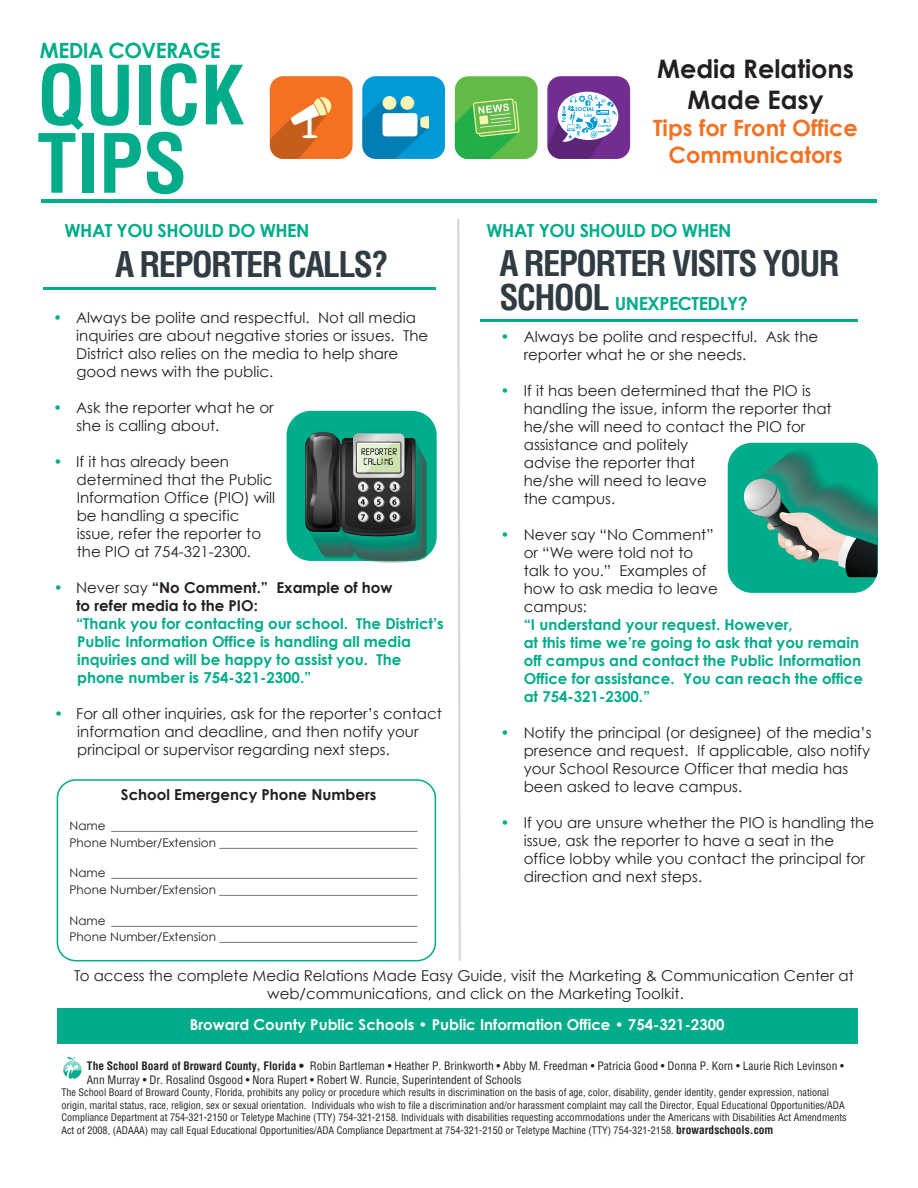
<style>
.page{position:relative;width:918px;height:1188px;background:#fff}
.page>*{position:absolute;margin:0;border:0;box-sizing:border-box;transform-origin:0 0}
.t1{font:700 condensed 79.5px/68.4px "Helvetica";color:#00ac89}
.t2{font:700 condensed 34.5px/34.5px "Helvetica";letter-spacing:-.05em;color:#303c42}
.t3{font:700 25.5px/30.6px "Century Gothic";color:#231f20;text-align:center}
.t4{font:700 22.5px/27px "Century Gothic";color:#f37121;text-align:center}
.t5{font:700 21px "Century Gothic";letter-spacing:-.025em;color:#00ac89}
.t6{font:700 18px "Century Gothic";letter-spacing:-.025em;color:#00ac89}
.t7{font:15px/18px "Century Gothic";color:#231f20}
.t8{font:700 15px/18px "Century Gothic";color:#00ac89}
.t9{font:700 15px/18px "Century Gothic";color:#231f20}
.t10{font:700 15px "Century Gothic";color:#fff}
.t11{font:12px/16.5px "Century Gothic";color:#231f20}
.t12{font:condensed 11.4px/13.6px "Helvetica";color:#231f20}
.t13{font:condensed 10.2px/12.1px "Helvetica";color:#231f20}
.t14{font:700 2.85px "Helvetica";color:#0099d8;scale:.96 1}
.s1{color:#00ac89}
.s2{font-weight:400;color:#00ac89}
.s3{font-weight:400}
.s4{font-weight:700}
.s5{font-weight:700;font-size:11.4px}
</style>
<div class="page">
<svg style="left:63px;top:1057px;width:19px;height:22px"></svg>
<div style="left:57px;top:1009px;width:801px;height:35px;background:#00ac89"></div>
<hr style="left:42px;top:199px;width:835px;height:4px;background:#00ac89">
<div style="left:362px;top:76px;width:83px;height:83px;background:#0099d8;border-radius:13px"></div>
<svg style="left:383px;top:96px;width:13px;height:14px"></svg>
<div style="left:400px;top:96px;width:14px;height:14px;background:#f9f5b5;border-radius:50%"></div>
<svg style="left:362px;top:98px;width:67px;height:61px"></svg>
<div style="left:270px;top:76px;width:83px;height:83px;background:#f37121;border-radius:13px"></div>
<svg style="left:270px;top:97px;width:61px;height:62px"></svg>
<div style="left:455px;top:76px;width:83px;height:83px;background:#62bb46;border-radius:13px"></div>
<svg style="left:455px;top:98px;width:65px;height:61px"></svg>
<div style="left:547px;top:76px;width:83px;height:83px;background:#712d91;border-radius:13px"></div>
<svg style="left:547px;top:91px;width:73px;height:68px"></svg>
<div style="left:728px;top:443px;width:150px;height:150px;background:#00ac89;border-radius:24px"></div>
<svg style="left:743px;top:447px;width:135px;height:131px"></svg>
<div style="left:57px;top:779px;width:379px;height:182px;border:2px solid #00ac89;border-radius:18px"></div>
<svg style="left:457px;top:219px;width:4px;height:742px"></svg>
<hr style="left:480px;top:319px;width:378px;height:2px;background:#00ac89">
<hr style="left:43px;top:288px;width:392px;height:2px;background:#00ac89">
<div style="left:287px;top:411px;width:150px;height:150px;background:#00ac89;border-radius:24px"></div>
<svg style="left:305px;top:432px;width:122px;height:131px"></svg>
<h3 class="t5" style="left:40px;top:37px;width:182px">MEDIA COVERAGE</h3>
<h1 class="t1" style="left:37px;top:61px;width:209px">QUICK<br>TIPS</h1>
<p class="t14" style="left:601px;top:110px;width:9px">Share</p>
<h3 class="t3" style="left:657px;top:53px;width:198px">Media Relations<br>Made Easy</h3>
<h3 class="t4" style="left:653px;top:114px;width:206px">Tips for Front Office<br>Communicators</h3>
<p class="t6" style="left:65px;top:219px;width:246px">WHAT YOU SHOULD DO WHEN</p>
<p class="t6" style="left:487px;top:219px;width:246px">WHAT YOU SHOULD DO WHEN</p>
<h2 class="t2" style="left:115px;top:247px;width:275px">A REPORTER CALLS?</h2>
<p class="t7" style="left:76px;top:309px;width:354px;text-indent:-23px"><span class="s1">•</span> Always be polite and respectful. Not all media inquiries are about negative stories or issues. The District also relies on the media to help share good news with the public.</p>
<p class="t7" style="left:77px;top:399px;width:199px;text-indent:-23px"><span class="s1">•</span> Ask the reporter what he or she is calling about.</p>
<p class="t7" style="left:77px;top:453px;width:200px;text-indent:-23px"><span class="s1">•</span> If it has already been determined that the Public<br>Information Office (PIO) will be handling a specific issue, refer the reporter to the PIO at 754-321-2300.</p>
<p class="t9" style="left:76px;top:579px;width:318px;text-indent:-22px"><span class="s2">•</span> <span class="s3">Never say</span> “No Comment.” Example of how to refer media to the PIO:</p>
<p class="t8" style="left:76px;top:615px;width:369px">“Thank you for contacting our school. The District’s Public Information Office is handling all media inquiries and will be happy to assist you. The phone number is 754-321-2300.”</p>
<p class="t7" style="left:77px;top:705px;width:366px;text-indent:-23px"><span class="s1">•</span> For all other inquiries, ask for the reporter’s contact information and deadline, and then notify your principal or supervisor regarding next steps.</p>
<p class="t9" style="left:121px;top:785px;width:257px">School Emergency Phone Numbers</p>
<p class="t11" style="left:69px;top:817px;width:349px">Name ___________________________________________________<br>Phone Number/Extension _________________________________</p>
<p class="t11" style="left:69px;top:865px;width:349px">Name ___________________________________________________<br>Phone Number/Extension _________________________________</p>
<p class="t11" style="left:69px;top:912px;width:349px">Name ___________________________________________________<br>Phone Number/Extension _________________________________</p>
<h2 class="t2" style="left:500px;top:245px;width:342px">A REPORTER VISITS YOUR<br>SCHOOL</h2>
<p class="t6" style="left:615px;top:292px;width:135px">UNEXPECTEDLY?</p>
<p class="t7" style="left:524px;top:327px;width:296px;text-indent:-23px"><span class="s1">•</span> Always be polite and respectful. Ask the reporter what he or she needs.</p>
<p class="t7" style="left:524px;top:381px;width:309px;text-indent:-23px"><span class="s1">•</span> If it has been determined that the PIO is handling the issue, inform the reporter that he/she will need to contact the PIO for assistance and politely<br>advise the reporter that<br>he/she will need to leave<br>the campus.</p>
<p class="t7" style="left:524px;top:525px;width:196px;text-indent:-23px"><span class="s1">•</span> Never say “No Comment” or “We were told not to talk to you.” Examples of how to ask media to leave campus:</p>
<p class="t8" style="left:524px;top:615px;width:341px">“I understand your request. However,<br>at this time we’re going to ask that you remain off campus and contact the Public Information Office for assistance. You can reach the office at 754-321-2300.”</p>
<p class="t7" style="left:524px;top:723px;width:349px;text-indent:-23px"><span class="s1">•</span> Notify the principal (or designee) of the media’s presence and request. If applicable, also notify your School Resource Officer that media has been asked to leave campus.</p>
<p class="t7" style="left:524px;top:813px;width:352px;text-indent:-23px"><span class="s1">•</span> If you are unsure whether the PIO is handling the issue, ask the reporter to have a seat in the office lobby while you contact the principal for direction and next steps.</p>
<p class="t7" style="left:267px;top:966px;width:588px;text-indent:-193px">To access the complete Media Relations Made Easy Guide, visit the Marketing &amp; Communication Center at web/communications, and click on the Marketing Toolkit.</p>
<p class="t10" style="left:190px;top:1015px;width:536px">Broward County Public Schools • Public Information Office • 754-321-2300</p>
<p class="t12" style="left:87px;top:1059px;width:759px"><span class="s4">The School Board of Broward County, Florida •</span> Robin Bartleman • Heather P. Brinkworth • Abby M. Freedman • Patricia Good • Donna P. Korn • Laurie Rich Levinson •<br>Ann Murray • Dr. Rosalind Osgood • Nora Rupert • Robert W. Runcie, Superintendent of Schools</p>
<p class="t13" style="left:61px;top:1086px;width:787px">The School Board of Broward County, Florida, prohibits any policy or procedure which results in discrimination on the basis of age, color, disability, gender identity, gender expression, national origin, marital status, race, religion, sex or sexual orientation. Individuals who wish to file a discrimination and/or harassment complaint may call the Director, Equal Educational Opportunities/ADA<br>Compliance Department at 754-321-2150 or Teletype Machine (TTY) 754-321-2158. Individuals with disabilities requesting accommodations under the Americans with Disabilities Act Amendments</p>
<p class="t13" style="left:61px;top:1125px;width:713px">Act of 2008, (ADAAA) may call Equal Educational Opportunities/ADA Compliance Department at 754-321-2150 or Teletype Machine (TTY) 754-321-2158. <span class="s5">browardschools.com</span></p>
</div>
